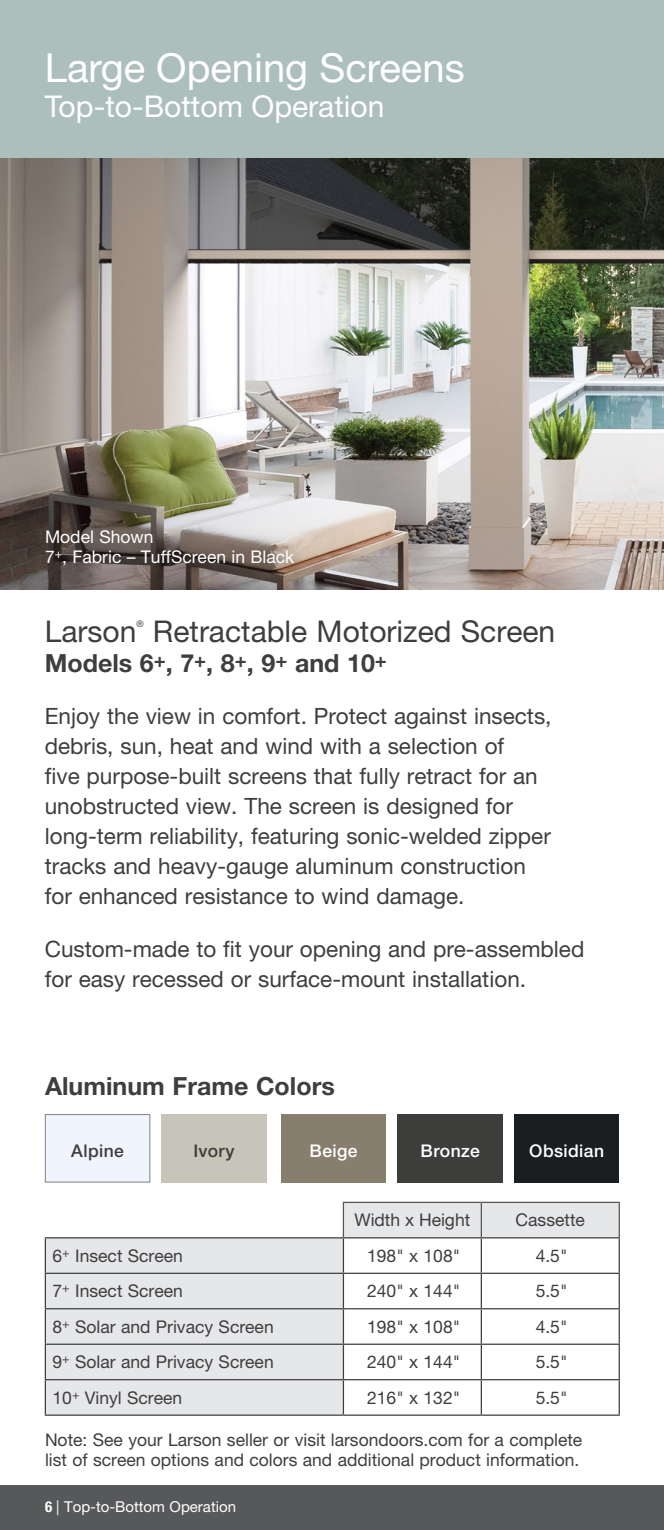
<style>
.page{position:relative;width:664px;height:1530px;background:#fff}
.page>*{position:absolute;margin:0;border:0;box-sizing:border-box;transform-origin:0 0}
.t1{font:40px "Helvetica Neue LT Pro";color:#fff}
.t2{font:30px "Helvetica Neue LT Pro";color:#3e3e3f}
.t3{font:30px "Helvetica Neue LT Pro";color:#fff}
.t4{font:700 25px "Helvetica Neue LT Pro";color:#3e3e3f}
.t5{font:22.5px/30px "Helvetica Neue LT Pro";color:#3e3e3f}
.t6{font:17.5px/20px "Helvetica Neue LT Pro";color:#3e3e3f}
.t7{font:17.5px "Helvetica Neue LT Pro";color:#fff}
.t8{font:500 17.5px "Helvetica Neue LT Pro";letter-spacing:.025em;color:#fff}
.t9{font:500 17.5px "Helvetica Neue LT Pro";letter-spacing:.02em;color:#3e3e3f}
.t10{font:15px "Helvetica Neue LT Pro";color:#fff}
.t11{font:9px "Helvetica Neue LT Pro";color:#3e3e3f}
.s1{font-weight:700;font-stretch:condensed}
</style>
<div class="page">
<div style="left:0;top:1485px;width:664px;height:45px;background:#57585a"></div>
<img style="left:0;top:158px;width:664px;height:432px">
<div style="left:0;top:0;width:664px;height:158px;background:#acbfbc"></div>
<div style="left:344px;top:1203px;width:274px;height:34px;background:#e6e7e9"></div>
<div style="left:46px;top:1238px;width:297px;height:177px;background:#e6e7e9"></div>
<hr style="left:45px;top:1273px;width:298px;height:1px;background:#3e3e3f">
<hr style="left:343px;top:1273px;width:138px;height:1px;background:#3e3e3f">
<hr style="left:481px;top:1273px;width:139px;height:1px;background:#3e3e3f">
<hr style="left:45px;top:1308px;width:298px;height:1px;background:#3e3e3f">
<hr style="left:343px;top:1308px;width:138px;height:1px;background:#3e3e3f">
<hr style="left:481px;top:1308px;width:139px;height:1px;background:#3e3e3f">
<hr style="left:45px;top:1344px;width:298px;height:1px;background:#3e3e3f">
<hr style="left:343px;top:1344px;width:138px;height:1px;background:#3e3e3f">
<hr style="left:481px;top:1344px;width:139px;height:1px;background:#3e3e3f">
<hr style="left:45px;top:1379px;width:298px;height:1px;background:#3e3e3f">
<hr style="left:343px;top:1379px;width:138px;height:1px;background:#3e3e3f">
<hr style="left:481px;top:1379px;width:139px;height:1px;background:#3e3e3f">
<hr style="left:343px;top:1202px;width:138px;height:1px;background:#545557">
<hr style="left:343px;top:1203px;width:1px;height:34px;background:#545557">
<hr style="left:481px;top:1202px;width:139px;height:1px;background:#545557">
<hr style="left:480px;top:1203px;width:2px;height:34px;background:#545557">
<hr style="left:618px;top:1203px;width:2px;height:34px;background:#545557">
<hr style="left:45px;top:1237px;width:298px;height:1px;background:#3e3e3f">
<hr style="left:45px;top:1238px;width:1px;height:35px;background:#3e3e3f">
<hr style="left:343px;top:1237px;width:138px;height:1px;background:#3e3e3f">
<hr style="left:343px;top:1238px;width:1px;height:35px;background:#3e3e3f">
<hr style="left:481px;top:1237px;width:139px;height:1px;background:#3e3e3f">
<hr style="left:480px;top:1238px;width:2px;height:35px;background:#3e3e3f">
<hr style="left:618px;top:1238px;width:2px;height:35px;background:#3e3e3f">
<hr style="left:45px;top:1274px;width:1px;height:34px;background:#3e3e3f">
<hr style="left:343px;top:1274px;width:1px;height:34px;background:#3e3e3f">
<hr style="left:480px;top:1274px;width:2px;height:34px;background:#3e3e3f">
<hr style="left:618px;top:1274px;width:2px;height:34px;background:#3e3e3f">
<hr style="left:45px;top:1309px;width:1px;height:35px;background:#3e3e3f">
<hr style="left:343px;top:1309px;width:1px;height:35px;background:#3e3e3f">
<hr style="left:480px;top:1309px;width:2px;height:35px;background:#3e3e3f">
<hr style="left:618px;top:1309px;width:2px;height:35px;background:#3e3e3f">
<hr style="left:45px;top:1345px;width:1px;height:34px;background:#3e3e3f">
<hr style="left:343px;top:1345px;width:1px;height:34px;background:#3e3e3f">
<hr style="left:480px;top:1345px;width:2px;height:34px;background:#3e3e3f">
<hr style="left:618px;top:1345px;width:2px;height:34px;background:#3e3e3f">
<hr style="left:45px;top:1380px;width:1px;height:35px;background:#3e3e3f">
<hr style="left:343px;top:1380px;width:1px;height:35px;background:#3e3e3f">
<hr style="left:480px;top:1380px;width:2px;height:35px;background:#3e3e3f">
<hr style="left:618px;top:1380px;width:2px;height:35px;background:#3e3e3f">
<hr style="left:45px;top:1415px;width:298px;height:1px;background:#3e3e3f">
<hr style="left:343px;top:1415px;width:138px;height:1px;background:#3e3e3f">
<hr style="left:481px;top:1415px;width:139px;height:1px;background:#3e3e3f">
<div style="left:514px;top:1115px;width:105px;height:67px;background:#1a1e21"></div>
<div style="left:45px;top:1114px;width:105px;height:68px;border:1px solid #808285"></div>
<div style="left:398px;top:1115px;width:104px;height:67px;background:#3d3d3b"></div>
<div style="left:33px;top:518px;width:273px;height:59px;background:#231f20;opacity:.75"></div>
<p class="t1" style="left:45px;top:43px;width:421px">Large Opening Screens</p>
<p class="t3" style="left:45px;top:88px;width:341px">Top-to-Bottom Operation</p>
<p class="t7" style="left:45px;top:526px;width:110px">Model Shown</p>
<p class="t7" style="left:45px;top:546px;width:251px">7<sup>+</sup>, Fabric – TuffScreen in Black</p>
<p class="t2" style="left:45px;top:612px;width:93px">Larson</p>
<p class="t11" style="left:136px;top:618px;width:9px">®</p>
<p class="t2" style="left:153px;top:612px;width:404px">Retractable Motorized Screen</p>
<p class="t4" style="left:45px;top:647px;width:344px">Models 6<sup>+</sup>, 7<sup>+</sup>, 8<sup>+</sup>, 9<sup>+</sup> and 10<sup>+</sup></p>
<p class="t5" style="left:45px;top:701px;width:508px">Enjoy the view in comfort. Protect against insects, debris, sun, heat and wind with a selection of<br>five purpose-built screens that fully retract for an unobstructed view. The screen is designed for long-term reliability, featuring sonic-welded zipper tracks and heavy-gauge aluminum construction for enhanced resistance to wind damage.</p>
<p class="t5" style="left:45px;top:933px;width:541px">Custom-made to fit your opening and pre-assembled for easy recessed or surface-mount installation.</p>
<p class="t4" style="left:45px;top:1071px;width:291px">Aluminum Frame Colors</p>
<p class="t9" style="left:71px;top:1140px;width:54px">Alpine</p>
<p class="t9" style="left:193px;top:1140px;width:43px">Ivory</p>
<p class="t8" style="left:309px;top:1140px;width:50px">Beige</p>
<p class="t8" style="left:420px;top:1140px;width:61px">Bronze</p>
<p class="t8" style="left:529px;top:1140px;width:76px">Obsidian</p>
<p class="t6" style="left:354px;top:1210px;width:117px">Width x Height</p>
<p class="t6" style="left:515px;top:1210px;width:71px">Cassette</p>
<p class="t6" style="left:53px;top:1245px;width:132px">6<sup>+</sup> Insect Screen</p>
<p class="t6" style="left:367px;top:1245px;width:95px">198" x 108"</p>
<p class="t6" style="left:535px;top:1245px;width:33px">4.5"</p>
<p class="t6" style="left:53px;top:1281px;width:132px">7<sup>+</sup> Insect Screen</p>
<p class="t6" style="left:367px;top:1281px;width:95px">240" x 144"</p>
<p class="t6" style="left:535px;top:1281px;width:33px">5.5"</p>
<p class="t6" style="left:53px;top:1316px;width:223px">8<sup>+</sup> Solar and Privacy Screen</p>
<p class="t6" style="left:367px;top:1316px;width:95px">198" x 108"</p>
<p class="t6" style="left:535px;top:1316px;width:33px">4.5"</p>
<p class="t6" style="left:53px;top:1352px;width:223px">9<sup>+</sup> Solar and Privacy Screen</p>
<p class="t6" style="left:367px;top:1352px;width:95px">240" x 144"</p>
<p class="t6" style="left:535px;top:1352px;width:33px">5.5"</p>
<p class="t6" style="left:53px;top:1387px;width:131px">10<sup>+</sup> Vinyl Screen</p>
<p class="t6" style="left:367px;top:1387px;width:95px">216" x 132"</p>
<p class="t6" style="left:535px;top:1387px;width:33px">5.5"</p>
<p class="t6" style="left:45px;top:1429px;width:539px">Note: See your Larson seller or visit larsondoors.com for a complete list of screen options and colors and additional product information.</p>
<p class="t10" style="left:45px;top:1497px;width:192px"><span class="s1">6</span> | Top-to-Bottom Operation</p>
</div>
